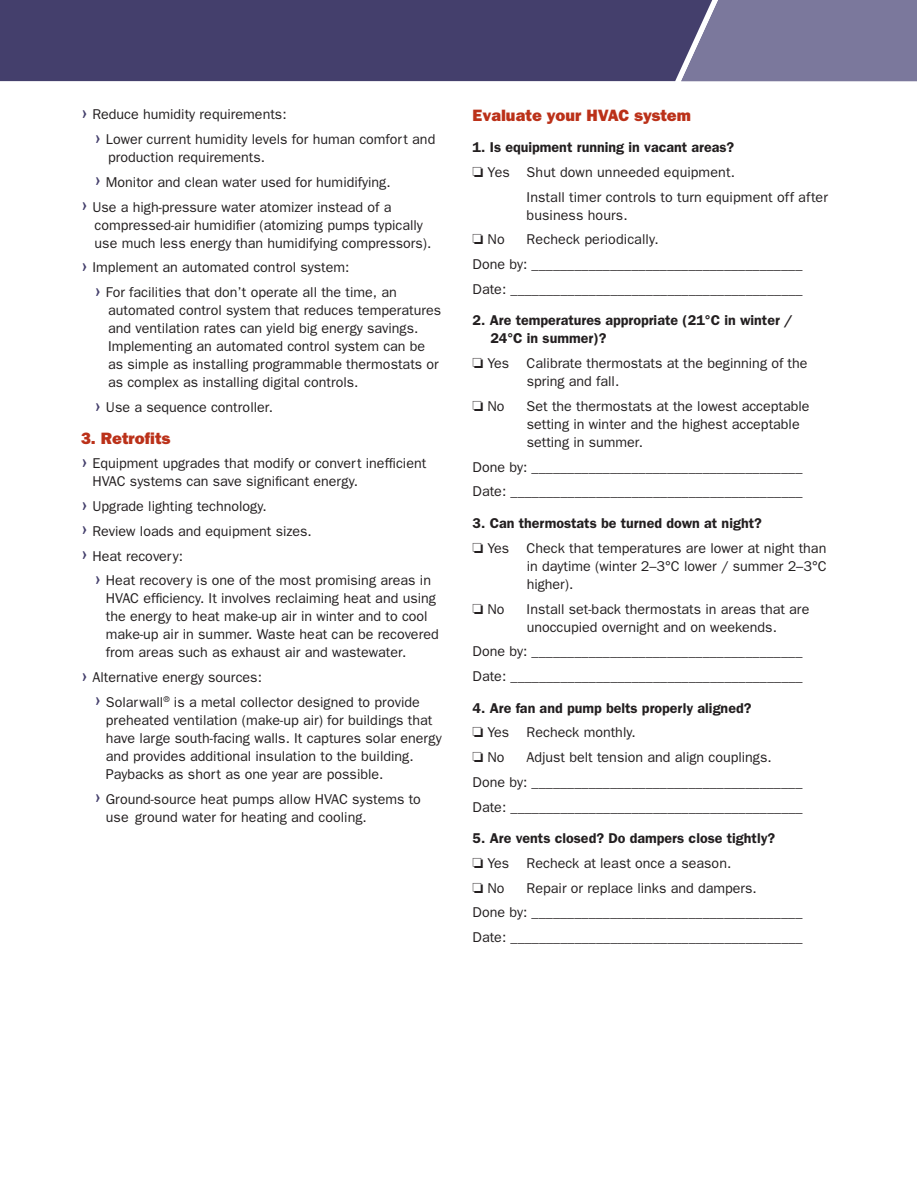
<style>
.page{position:relative;width:917px;height:1186px;background:#fff}
.page>*{position:absolute;margin:0;border:0;box-sizing:border-box;transform-origin:0 0}
.t1{font:800 16.5px "Franklin Gothic";color:#bb3119}
.t2{font:14.25px/18px "Franklin Gothic";color:#231f20}
.t3{font:600 14.25px/24.8px "Franklin Gothic";color:#231f20}
.s1{font-size:27px;color:#443f6c}
.s2{font-weight:600}
.s3{font-weight:400}
</style>
<div class="page">
<div style="left:0;top:0;width:679px;height:81px;background:#443f6c"></div>
<svg style="left:679px;top:0;width:238px;height:81px;background:#7a779b"></svg>
<p class="t2" style="left:95px;top:103px;width:342px;line-height:24.8px;text-indent:-14px"><span class="s1">›</span> Reduce humidity requirements:<br><span class="s1">›</span> Lower current humidity levels for human comfort and</p>
<p class="t2" style="left:108px;top:149px;width:159px">production requirements.</p>
<p class="t2" style="left:95px;top:174px;width:298px"><span class="s1">›</span> Monitor and clean water used for humidifying.</p>
<p class="t2" style="left:81px;top:199px;width:312px"><span class="s1">›</span> Use a high-pressure water atomizer instead of a</p>
<p class="t2" style="left:95px;top:217px;width:338px">compressed-air humidifier (atomizing pumps typically use much less energy than humidifying compressors).</p>
<p class="t2" style="left:95px;top:256px;width:304px;line-height:24.8px;text-indent:-14px"><span class="s1">›</span> Implement an automated control system:<br><span class="s1">›</span> For facilities that don’t operate all the time, an</p>
<p class="t2" style="left:108px;top:302px;width:335px">automated control system that reduces temperatures and ventilation rates can yield big energy savings.<br>Implementing an automated control system can be as simple as installing programmable thermostats or as complex as installing digital controls.</p>
<p class="t2" style="left:95px;top:399px;width:180px"><span class="s1">›</span> Use a sequence controller.</p>
<p class="t1" style="left:81px;top:432px;width:91px">3. Retrofits</p>
<p class="t2" style="left:92px;top:455px;width:335px;text-indent:-11px"><span class="s1">›</span> Equipment upgrades that modify or convert inefficient<br>HVAC systems can save significant energy.</p>
<p class="t2" style="left:81px;top:495px;width:232px;line-height:24.8px"><span class="s1">›</span> Upgrade lighting technology.<br><span class="s1">›</span> Review loads and equipment sizes. <span class="s1">›</span> Heat recovery:</p>
<p class="t2" style="left:106px;top:572px;width:334px;text-indent:-11px"><span class="s1">›</span> Heat recovery is one of the most promising areas in HVAC efficiency. It involves reclaiming heat and using the energy to heat make-up air in winter and to cool make-up air in summer. Waste heat can be recovered from areas such as exhaust air and wastewater.</p>
<p class="t2" style="left:95px;top:666px;width:327px;line-height:24.8px;text-indent:-14px"><span class="s1">›</span> Alternative energy sources:<br><span class="s1">›</span> Solarwall<sup>®</sup> is a metal collector designed to provide</p>
<p class="t2" style="left:106px;top:712px;width:337px">preheated ventilation (make-up air) for buildings that have large south-facing walls. It captures solar energy and provides additional insulation to the building.<br>Paybacks as short as one year are possible.</p>
<p class="t2" style="left:106px;top:791px;width:317px;text-indent:-11px"><span class="s1">›</span> Ground-source heat pumps allow HVAC systems to use ground water for heating and cooling.</p>
<p class="t1" style="left:473px;top:109px;width:220px">Evaluate your HVAC system</p>
<p class="t3" style="left:473px;top:136px;width:263px">1. Is equipment running in vacant areas?</p>
<p class="t2" style="left:473px;top:164px;width:264px">❏ Yes Shut down unneeded equipment.</p>
<p class="t2" style="left:527px;top:189px;width:303px">Install timer controls to turn equipment off after</p>
<p class="t2" style="left:527px;top:207px;width:102px">business hours.</p>
<p class="t2" style="left:473px;top:232px;width:34px">❏ No</p>
<p class="t2" style="left:473px;top:228px;width:332px;line-height:24.8px;text-indent:54px">Recheck periodically.<br>Done by: ______________________________________<br>Date: _________________________________________</p>
<p class="t3" style="left:490px;top:313px;width:304px;line-height:18px;text-indent:-18px">2. Are temperatures appropriate (21°C in winter /<br>24°C in summer)?</p>
<p class="t2" style="left:527px;top:355px;width:282px;text-indent:-54px">❏ Yes Calibrate thermostats at the beginning of the spring and fall.</p>
<p class="t2" style="left:473px;top:398px;width:33px">❏ No</p>
<p class="t2" style="left:527px;top:398px;width:284px">Set the thermostats at the lowest acceptable setting in winter and the highest acceptable setting in summer.</p>
<p class="t2" style="left:473px;top:455px;width:332px;line-height:24.8px">Done by: ______________________________________<br>Date: _________________________________________</p>
<p class="t2" style="left:473px;top:512px;width:355px;line-height:24.8px"><span class="s2">3. Can thermostats be turned down at night?<br></span>❏ Yes Check that temperatures are lower at night than</p>
<p class="t2" style="left:527px;top:558px;width:301px">in daytime (winter 2–3°C lower / summer 2–3°C higher).</p>
<p class="t2" style="left:473px;top:601px;width:33px">❏ No</p>
<p class="t2" style="left:527px;top:601px;width:284px">Install set-back thermostats in areas that are unoccupied overnight and on weekends.</p>
<p class="t2" style="left:473px;top:640px;width:332px;line-height:24.8px">Done by: ______________________________________<br>Date: _________________________________________</p>
<p class="t3" style="left:473px;top:696px;width:280px">4. Are fan and pump belts properly aligned? ❏ <span class="s3">Yes Recheck monthly.<br></span>❏ <span class="s3">No</span></p>
<p class="t2" style="left:473px;top:746px;width:331px;line-height:24.8px;text-indent:54px">Adjust belt tension and align couplings.<br>Done by: ______________________________________</p>
<p class="t3" style="left:473px;top:827px;width:304px">5. Are vents closed? Do dampers close tightly? ❏ <span class="s3">Yes Recheck at least once a season.<br></span>❏ <span class="s3">No</span></p>
<p class="t2" style="left:473px;top:876px;width:332px;line-height:24.8px;text-align:center">Repair or replace links and dampers.<br>Done by: ______________________________________<br>Date: _________________________________________</p>
</div>
